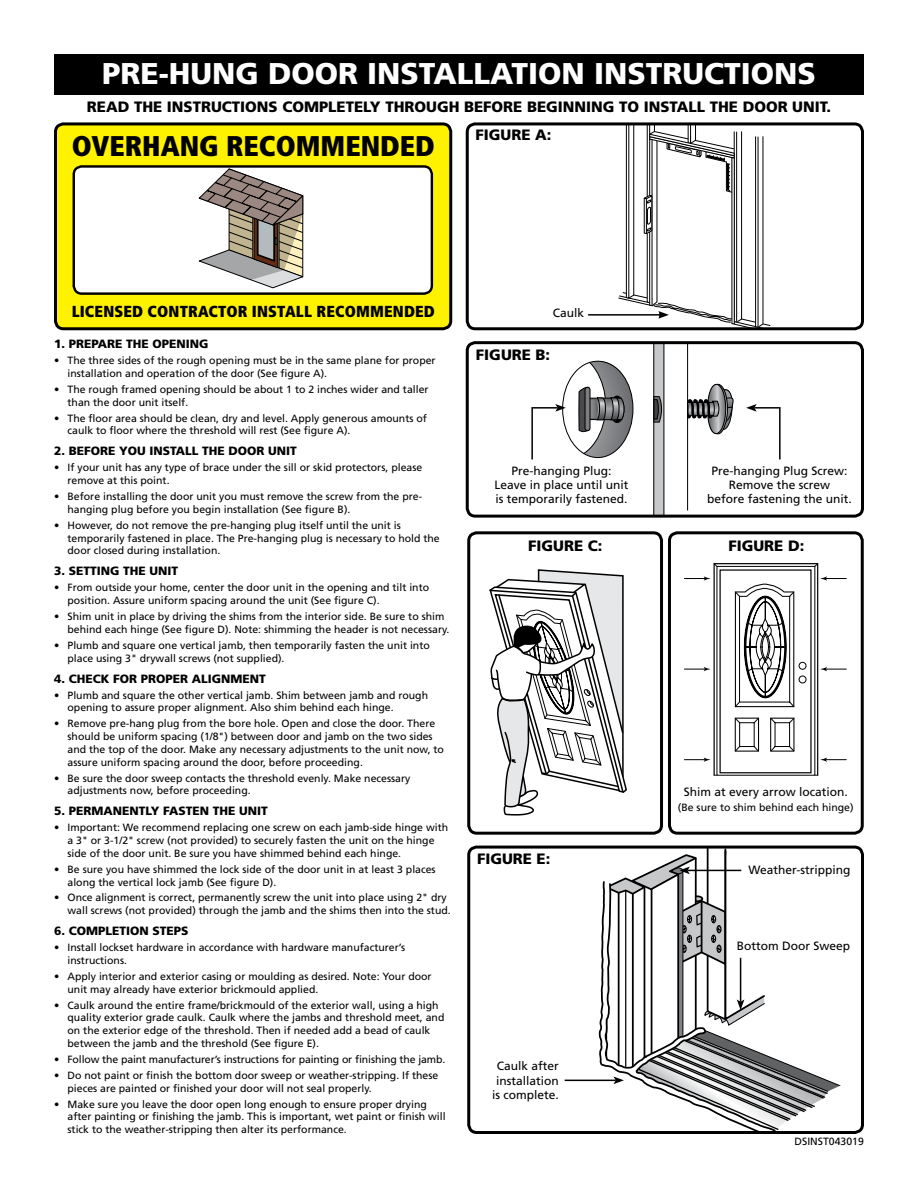
<style>
.page{position:relative;width:918px;height:1188px;background:#fff}
.page>*{position:absolute;margin:0;border:0;box-sizing:border-box;transform-origin:0 0}
.t1{font:900 30px "Frutiger";color:#fff}
.t2{font:900 condensed 28.5px "Frutiger";color:#000}
.t3{font:900 condensed 15.9px "Frutiger";letter-spacing:.01em;color:#000}
.t4{font:900 15px "Frutiger";color:#000}
.t5{font:12px/14.4px "Frutiger";color:#000;text-align:center}
.t6{font:900 12px "Frutiger";color:#000}
.t7{font:10.5px/12.8px "Frutiger";color:#000}
</style>
<div class="page">
<div style="left:54px;top:54px;width:810px;height:40px;background:#000"></div>
<div style="left:466px;top:122px;width:398px;height:208px;border:3px solid #000;border-radius:8px"></div>
<hr style="left:588px;top:314px;width:73px;height:2px;background:#000">
<svg style="left:618px;top:124px;width:153px;height:205px"></svg>
<svg style="left:653px;top:345px;width:81px;height:169px"></svg>
<div style="left:665px;top:376px;width:22px;height:51px;background:#fff"></div>
<hr style="left:687px;top:343px;width:1px;height:168px;background:#000">
<div style="left:466px;top:341px;width:398px;height:177px;border:3px solid #000;border-radius:8px"></div>
<svg style="left:504px;top:343px;width:133px;height:117px"></svg>
<svg style="left:746px;top:404px;width:35px;height:56px"></svg>
<svg style="left:489px;top:569px;width:138px;height:247px"></svg>
<div style="left:467px;top:531px;width:196px;height:304px;border:3px solid #000;border-radius:8px"></div>
<div style="left:714px;top:563px;width:104px;height:212px;border:1px solid #000"></div>
<svg style="left:714px;top:563px;width:104px;height:4px"></svg>
<svg style="left:820px;top:576px;width:27px;height:5px"></svg>
<svg style="left:820px;top:667px;width:27px;height:4px"></svg>
<svg style="left:820px;top:758px;width:27px;height:4px"></svg>
<svg style="left:684px;top:576px;width:27px;height:5px"></svg>
<svg style="left:684px;top:667px;width:27px;height:4px"></svg>
<svg style="left:684px;top:758px;width:27px;height:4px"></svg>
<div style="left:799px;top:662px;width:7px;height:8px;border:1px solid #000;border-radius:50%"></div>
<div style="left:799px;top:676px;width:7px;height:7px;border:1px solid #000;border-radius:50%"></div>
<svg style="left:734px;top:717px;width:25px;height:35px"></svg>
<svg style="left:770px;top:717px;width:25px;height:35px"></svg>
<svg style="left:734px;top:584px;width:61px;height:124px"></svg>
<div style="left:668px;top:531px;width:196px;height:304px;border:3px solid #000;border-radius:8px"></div>
<div style="left:56px;top:124px;width:395px;height:205px;background:#fff200;border-radius:8px"></div>
<div style="left:54px;top:122px;width:398px;height:208px;border:3px solid #000;border-radius:8px"></div>
<div style="left:76px;top:168px;width:354px;height:124px;background:#fff"></div>
<svg style="left:198px;top:168px;width:106px;height:120px;background:#b3aca5"></svg>
<div style="left:73px;top:165px;width:360px;height:130px;border:2px solid #000;border-radius:8px"></div>
<svg style="left:599px;top:881px;width:5px;height:201px"></svg>
<div style="left:467px;top:846px;width:397px;height:288px;border:3px solid #000;border-radius:8px"></div>
<hr style="left:565px;top:1080px;width:51px;height:1px;background:#000">
<svg style="left:604px;top:847px;width:246px;height:285px"></svg>
<h1 class="t1" style="left:102px;top:55px;width:715px">PRE-HUNG DOOR INSTALLATION INSTRUCTIONS</h1>
<h3 class="t4" style="left:87px;top:97px;width:746px">READ THE INSTRUCTIONS COMPLETELY THROUGH BEFORE BEGINNING TO INSTALL THE DOOR UNIT.</h3>
<h2 class="t2" style="left:72px;top:128px;width:364px">OVERHANG RECOMMENDED</h2>
<h3 class="t4" style="left:476px;top:126px;width:77px">FIGURE A:</h3>
<h3 class="t3" style="left:72px;top:302px;width:365px">LICENSED CONTRACTOR INSTALL RECOMMENDED</h3>
<p class="t6" style="left:54px;top:337px;width:156px">1. PREPARE THE OPENING</p>
<p class="t7" style="left:68px;top:354px;width:370px;text-indent:-14px">• The three sides of the rough opening must be in the same plane for proper installation and operation of the door (See figure A).</p>
<p class="t7" style="left:68px;top:383px;width:363px;text-indent:-14px">• The rough framed opening should be about 1 to 2 inches wider and taller than the door unit itself.</p>
<p class="t7" style="left:68px;top:411px;width:361px;text-indent:-14px">• The floor area should be clean, dry and level. Apply generous amounts of caulk to floor where the threshold will rest (See figure A).</p>
<p class="t6" style="left:54px;top:444px;width:244px">2. BEFORE YOU INSTALL THE DOOR UNIT</p>
<p class="t7" style="left:68px;top:461px;width:356px;text-indent:-14px">• If your unit has any type of brace under the sill or skid protectors, please remove at this point.</p>
<p class="t7" style="left:68px;top:490px;width:356px;text-indent:-14px">• Before installing the door unit you must remove the screw from the pre&shy;hanging plug before you begin installation (See figure B).</p>
<p class="t7" style="left:68px;top:519px;width:374px;text-indent:-14px">• However, do not remove the pre-hanging plug itself until the unit is temporarily fastened in place. The Pre-hanging plug is necessary to hold the door closed during installation.</p>
<p class="t6" style="left:54px;top:564px;width:126px">3. SETTING THE UNIT</p>
<p class="t7" style="left:68px;top:581px;width:363px;text-indent:-14px">• From outside your home, center the door unit in the opening and tilt into position. Assure uniform spacing around the unit (See figure C).</p>
<p class="t7" style="left:68px;top:610px;width:383px;text-indent:-14px">• Shim unit in place by driving the shims from the interior side. Be sure to shim behind each hinge (See figure D). Note: shimming the header is not necessary.</p>
<p class="t7" style="left:68px;top:639px;width:364px;text-indent:-14px">• Plumb and square one vertical jamb, then temporarily fasten the unit into place using 3" drywall screws (not supplied).</p>
<p class="t6" style="left:54px;top:671px;width:213px">4. CHECK FOR PROPER ALIGNMENT</p>
<p class="t7" style="left:68px;top:689px;width:362px;text-indent:-14px">• Plumb and square the other vertical jamb. Shim between jamb and rough opening to assure proper alignment. Also shim behind each hinge.</p>
<p class="t7" style="left:68px;top:717px;width:378px;text-indent:-14px">• Remove pre-hang plug from the bore hole. Open and close the door. There should be uniform spacing (1/8") between door and jamb on the two sides and the top of the door. Make any necessary adjustments to the unit now, to assure uniform spacing around the door, before proceeding.</p>
<p class="t7" style="left:68px;top:771px;width:344px;text-indent:-14px">• Be sure the door sweep contacts the threshold evenly. Make necessary adjustments now, before proceeding.</p>
<p class="t6" style="left:54px;top:804px;width:215px">5. PERMANENTLY FASTEN THE UNIT</p>
<p class="t7" style="left:68px;top:821px;width:382px;text-indent:-14px">• Important: We recommend replacing one screw on each jamb-side hinge with a 3" or 3-1/2" screw (not provided) to securely fasten the unit on the hinge side of the door unit. Be sure you have shimmed behind each hinge.</p>
<p class="t7" style="left:68px;top:863px;width:370px;text-indent:-14px">• Be sure you have shimmed the lock side of the door unit in at least 3 places along the vertical lock jamb (See figure D).</p>
<p class="t7" style="left:68px;top:891px;width:385px;text-indent:-14px">• Once alignment is correct, permanently screw the unit into place using 2" dry wall screws (not provided) through the jamb and the shims then into the stud.</p>
<p class="t6" style="left:54px;top:924px;width:136px">6. COMPLETION STEPS</p>
<p class="t7" style="left:68px;top:941px;width:339px;text-indent:-14px">• Install lockset hardware in accordance with hardware manufacturer’s instructions.</p>
<p class="t7" style="left:68px;top:970px;width:366px;text-indent:-14px">• Apply interior and exterior casing or moulding as desired. Note: Your door unit may already have exterior brickmould applied.</p>
<p class="t7" style="left:68px;top:999px;width:378px;text-indent:-14px">• Caulk around the entire frame/brickmould of the exterior wall, using a high quality exterior grade caulk. Caulk where the jambs and threshold meet, and on the exterior edge of the threshold. Then if needed add a bead of caulk between the jamb and the threshold (See figure E).</p>
<p class="t7" style="left:54px;top:1053px;width:393px">• Follow the paint manufacturer’s instructions for painting or finishing the jamb.</p>
<p class="t7" style="left:68px;top:1069px;width:372px;text-indent:-14px">• Do not paint or finish the bottom door sweep or weather-stripping. If these pieces are painted or finished your door will not seal properly.</p>
<p class="t7" style="left:68px;top:1097px;width:380px;text-indent:-14px">• Make sure you leave the door open long enough to ensure proper drying after painting or finishing the jamb. This is important, wet paint or finish will stick to the weather-stripping then alter its performance.</p>
<p class="t5" style="left:553px;top:306px;width:33px">Caulk</p>
<h3 class="t4" style="left:476px;top:345px;width:76px">FIGURE B:</h3>
<p class="t5" style="left:494px;top:463px;width:136px">Pre-hanging Plug:<br>Leave in place until unit is temporarily fastened.</p>
<p class="t5" style="left:707px;top:463px;width:146px">Pre-hanging Plug Screw:<br>Remove the screw<br>before fastening the unit.</p>
<h3 class="t4" style="left:528px;top:537px;width:76px">FIGURE C:</h3>
<h3 class="t4" style="left:728px;top:537px;width:77px">FIGURE D:</h3>
<h3 class="t4" style="left:477px;top:849px;width:75px">FIGURE E:</h3>
<p class="t5" style="left:492px;top:1059px;width:68px">Caulk after installation is complete.</p>
<p class="t5" style="left:684px;top:784px;width:166px">Shim at every arrow location.</p>
<p class="t7" style="left:678px;top:801px;width:177px">(Be sure to shim behind each hinge)</p>
<p class="t5" style="left:749px;top:862px;width:104px">Weather-stripping</p>
<p class="t5" style="left:737px;top:939px;width:115px">Bottom Door Sweep</p>
<p class="t7" style="left:795px;top:1135px;width:71px">DSINST043019</p>
</div>
